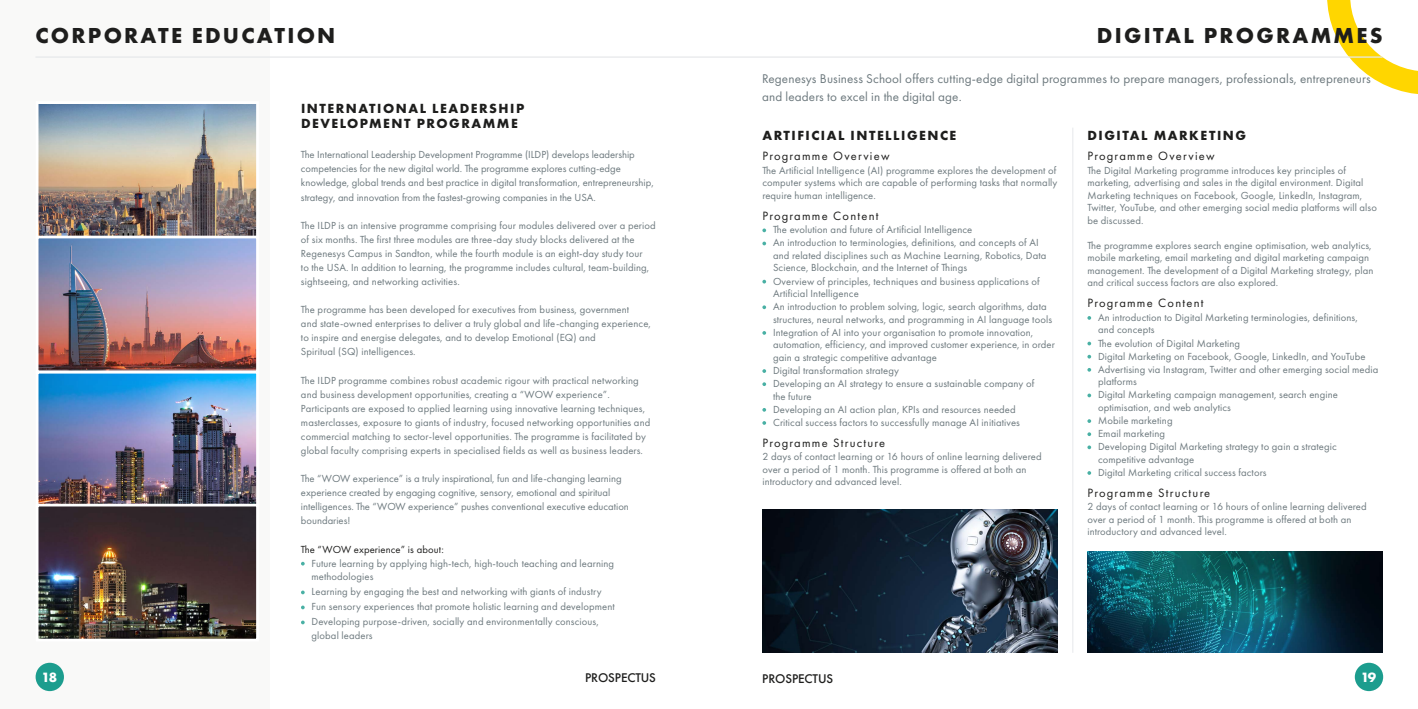
<style>
.page{position:relative;width:1418px;height:709px;background:#fff}
.page>*{position:absolute;margin:0;border:0;box-sizing:border-box;transform-origin:0 0}
.t1{font:700 22.5px "Futura PT";letter-spacing:.1em;color:#1e1e1d}
.t2{font:700 14px "Futura PT";color:#fff}
.t3{font:700 13.75px/15px "Futura PT";letter-spacing:.11em;color:#1e1e1d}
.t4{font:13.12px/17.5px "Futura PT";letter-spacing:.01em;color:#6d797e}
.t5{font:500 13.12px "Futura PT";letter-spacing:-.01em;color:#1e1e1d}
.t6{font:12.5px "Futura PT";letter-spacing:.1em;color:#1e1e1d}
.t7{font:10.62px/12.9px "Futura PT";letter-spacing:.01em;color:#6d797e}
.t8{font:10.62px "Futura PT";letter-spacing:.01em;color:#1e1e1d}
</style>
<div class="page">
<div style="left:0;top:0;width:270px;height:709px;background:#f9f9f8"></div>
<svg style="left:1327px;top:0;width:90px;height:94px"></svg>
<div style="left:36px;top:662px;width:28px;height:29px;background:#1c9d8e;border-radius:50%"></div>
<div style="left:1354px;top:662px;width:29px;height:29px;background:#1c9d8e;border-radius:50%"></div>
<hr style="left:35px;top:56px;width:1347px;height:2px;background:#e6e8eb">
<img style="left:762px;top:509px;width:295px;height:144px">
<svg style="left:762px;top:228px;width:4px;height:4px"></svg>
<svg style="left:762px;top:242px;width:4px;height:3px"></svg>
<svg style="left:762px;top:280px;width:4px;height:3px"></svg>
<svg style="left:762px;top:305px;width:4px;height:4px"></svg>
<svg style="left:762px;top:331px;width:4px;height:4px"></svg>
<svg style="left:762px;top:369px;width:4px;height:4px"></svg>
<svg style="left:762px;top:382px;width:4px;height:4px"></svg>
<svg style="left:762px;top:408px;width:4px;height:4px"></svg>
<svg style="left:762px;top:421px;width:4px;height:4px"></svg>
<svg style="left:1087px;top:316px;width:4px;height:4px"></svg>
<svg style="left:1087px;top:342px;width:4px;height:3px"></svg>
<svg style="left:1087px;top:355px;width:4px;height:3px"></svg>
<svg style="left:1087px;top:368px;width:4px;height:4px"></svg>
<svg style="left:1087px;top:393px;width:4px;height:4px"></svg>
<svg style="left:1087px;top:419px;width:4px;height:4px"></svg>
<svg style="left:1087px;top:432px;width:4px;height:4px"></svg>
<svg style="left:1087px;top:445px;width:4px;height:4px"></svg>
<svg style="left:1087px;top:471px;width:4px;height:4px"></svg>
<hr style="left:1072px;top:128px;width:1px;height:525px;background:#e6e8eb">
<img style="left:1087px;top:551px;width:295px;height:102px">
<svg style="left:301px;top:562px;width:4px;height:3px"></svg>
<svg style="left:301px;top:590px;width:4px;height:4px"></svg>
<svg style="left:301px;top:605px;width:4px;height:4px"></svg>
<svg style="left:301px;top:620px;width:4px;height:4px"></svg>
<img style="left:40px;top:105px;width:215px;height:130px">
<div style="left:36px;top:101px;width:223px;height:138px;border:3px solid #fff"></div>
<img style="left:40px;top:240px;width:215px;height:129px">
<div style="left:36px;top:236px;width:223px;height:137px;border:3px solid #fff"></div>
<img style="left:40px;top:375px;width:215px;height:129px">
<div style="left:36px;top:371px;width:223px;height:137px;border:3px solid #fff"></div>
<img style="left:40px;top:508px;width:215px;height:129px">
<div style="left:36px;top:504px;width:223px;height:137px;border:3px solid #fff"></div>
<h1 class="t1" style="left:35px;top:21px;width:301px">CORPORATE EDUCATION</h1>
<h1 class="t1" style="left:1096px;top:21px;width:287px">DIGITAL PROGRAMMES</h1>
<p class="t3" style="left:301px;top:100px;width:225px">INTERNATIONAL LEADERSHIP<br>DEVELOPMENT PROGRAMME</p>
<p class="t7" style="left:301px;top:148px;width:354px;line-height:14.1px">The International Leadership Development Programme (ILDP) develops leadership competencies for the new digital world. The programme explores cutting-edge knowledge, global trends and best practice in digital transformation, entrepreneurship, strategy, and innovation from the fastest-growing companies in the USA.</p>
<p class="t7" style="left:301px;top:218px;width:356px;line-height:14.1px">The ILDP is an intensive programme comprising four modules delivered over a period of six months. The first three modules are three-day study blocks delivered at the Regenesys Campus in Sandton, while the fourth module is an eight-day study tour<br>to the USA. In addition to learning, the programme includes cultural, team-building, sightseeing, and networking activities.</p>
<p class="t7" style="left:301px;top:302px;width:351px;line-height:14.1px">The programme has been developed for executives from business, government<br>and state-owned enterprises to deliver a truly global and life-changing experience, to inspire and energise delegates, and to develop Emotional (EQ) and<br>Spiritual (SQ) intelligences.</p>
<p class="t7" style="left:301px;top:373px;width:351px;line-height:14.1px">The ILDP programme combines robust academic rigour with practical networking and business development opportunities, creating a “WOW experience”.<br>Participants are exposed to applied learning using innovative learning techniques, masterclasses, exposure to giants of industry, focused networking opportunities and commercial matching to sector-level opportunities. The programme is facilitated by global faculty comprising experts in specialised fields as well as business leaders.</p>
<p class="t7" style="left:301px;top:471px;width:329px;line-height:14.1px">The “WOW experience” is a truly inspirational, fun and life-changing learning experience created by engaging cognitive, sensory, emotional and spiritual intelligences. The “WOW experience” pushes conventional executive education boundaries!</p>
<p class="t8" style="left:301px;top:543px;width:144px">The “WOW experience” is about:</p>
<p class="t7" style="left:311px;top:556px;width:304px;line-height:13.8px">Future learning by applying high-tech, high-touch teaching and learning methodologies</p>
<p class="t7" style="left:311px;top:584px;width:305px;line-height:15px">Learning by engaging the best and networking with giants of industry<br>Fun sensory experiences that promote holistic learning and development<br>Developing purpose-driven, socially and environmentally conscious,</p>
<p class="t7" style="left:311px;top:629px;width:62px">global leaders</p>
<p class="t4" style="left:762px;top:70px;width:610px">Regenesys Business School offers cutting-edge digital programmes to prepare managers, professionals, entrepreneurs and leaders to excel in the digital age.</p>
<p class="t3" style="left:762px;top:127px;width:195px">ARTIFICIAL INTELLIGENCE</p>
<p class="t6" style="left:762px;top:149px;width:129px">Programme Overview</p>
<p class="t7" style="left:762px;top:164px;width:297px;line-height:12.5px;text-align:justify">The Artificial Intelligence (AI) programme explores the development of computer systems which are capable of performing tasks that normally require human intelligence.</p>
<p class="t6" style="left:762px;top:208px;width:118px">Programme Content</p>
<p class="t7" style="left:773px;top:223px;width:283px">The evolution and future of Artificial Intelligence<br>An introduction to terminologies, definitions, and concepts of AI and related disciplines such as Machine Learning, Robotics, Data Science, Blockchain, and the Internet of Things<br>Overview of principles, techniques and business applications of Artificial Intelligence<br>An introduction to problem solving, logic, search algorithms, data structures, neural networks, and programming in AI language tools Integration of AI into your organisation to promote innovation, automation, efficiency, and improved customer experience, in order gain a strategic competitive advantage<br>Digital transformation strategy<br>Developing an AI strategy to ensure a sustainable company of<br>the future<br>Developing an AI action plan, KPIs and resources needed<br>Critical success factors to successfully manage AI initiatives</p>
<p class="t6" style="left:762px;top:435px;width:124px">Programme Structure</p>
<p class="t7" style="left:762px;top:450px;width:281px;line-height:12.5px">2 days of contact learning or 16 hours of online learning delivered over a period of 1 month. This programme is offered at both an introductory and advanced level.</p>
<p class="t3" style="left:1087px;top:127px;width:160px">DIGITAL MARKETING</p>
<p class="t6" style="left:1087px;top:149px;width:129px">Programme Overview</p>
<p class="t7" style="left:1087px;top:164px;width:291px;line-height:12.5px">The Digital Marketing programme introduces key principles of marketing, advertising and sales in the digital environment. Digital Marketing techniques on Facebook, Google, LinkedIn, Instagram, Twitter, YouTube, and other emerging social media platforms will also be discussed.</p>
<p class="t7" style="left:1087px;top:239px;width:287px;line-height:12.5px">The programme explores search engine optimisation, web analytics, mobile marketing, email marketing and digital marketing campaign management. The development of a Digital Marketing strategy, plan and critical success factors are also explored.</p>
<p class="t6" style="left:1087px;top:295px;width:118px">Programme Content</p>
<p class="t7" style="left:1098px;top:311px;width:282px">An introduction to Digital Marketing terminologies, definitions,<br>and concepts<br>The evolution of Digital Marketing<br>Digital Marketing on Facebook, Google, LinkedIn, and YouTube Advertising via Instagram, Twitter and other emerging social media platforms<br>Digital Marketing campaign management, search engine optimisation, and web analytics<br>Mobile marketing<br>Email marketing<br>Developing Digital Marketing strategy to gain a strategic competitive advantage<br>Digital Marketing critical success factors</p>
<p class="t6" style="left:1087px;top:485px;width:124px">Programme Structure</p>
<p class="t7" style="left:1087px;top:500px;width:281px;line-height:12.5px">2 days of contact learning or 16 hours of online learning delivered over a period of 1 month. This programme is offered at both an introductory and advanced level.</p>
<h2 class="t2" style="left:42px;top:668px;width:17px">18</h2>
<p class="t5" style="left:585px;top:670px;width:73px">PROSPECTUS</p>
<p class="t5" style="left:762px;top:670px;width:73px">PROSPECTUS</p>
<h2 class="t2" style="left:1360px;top:668px;width:17px">19</h2>
</div>
